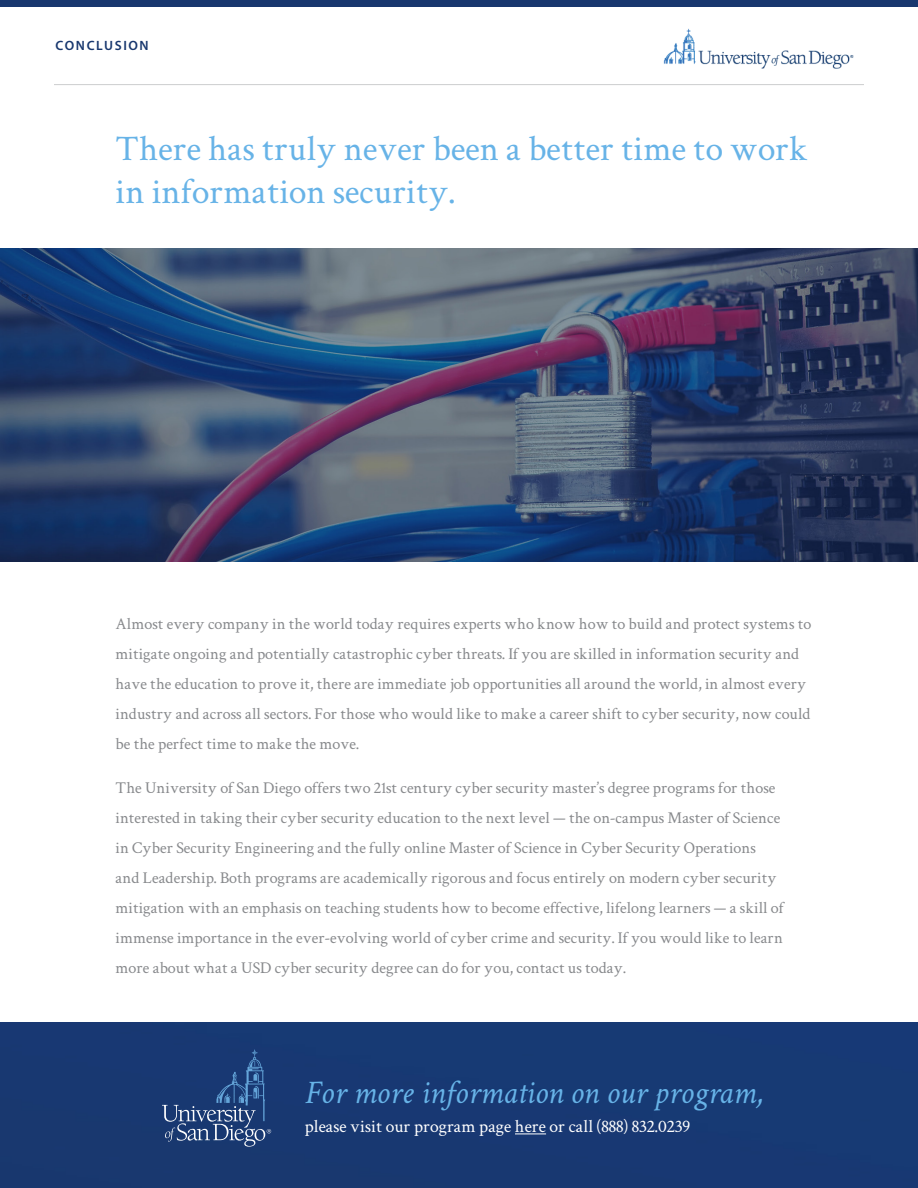
<style>
.page{position:relative;width:918px;height:1188px;background:#fff}
.page>*{position:absolute;margin:0;border:0;box-sizing:border-box;transform-origin:0 0}
.t1{font:36px/43.2px "Crimson Text";color:#67b3e7}
.t2{font:italic 33px "Crimson Text";color:#67b3e7}
.t3{font:18px "Crimson Text";color:#fff}
.t4{font:16.5px/30px "Crimson Text";color:#87898c}
.t5{font:600 13.5px "Myriad Pro";letter-spacing:.12em;color:#18376e}
</style>
<div class="page">
<div style="left:0;top:1023px;width:918px;height:165px;background:#183873"></div>
<div style="left:0;top:0;width:918px;height:7px;background:#18376e"></div>
<hr style="left:54px;top:84px;width:810px;height:1px;background:#87898c">
<svg style="left:162px;top:1050px;width:109px;height:97px;background:#2b4a80"></svg>
<hr style="left:515px;top:1134px;width:31px;height:1px;background:#fff">
<img style="left:0;top:248px;width:918px;height:314px">
<img style="left:663px;top:28px;width:191px;height:41px">
<p class="t5" style="left:56px;top:37px;width:95px">CONCLUSION</p>
<p class="t1" style="left:116px;top:127px;width:694px">There has truly never been a better time to work in information security.</p>
<p class="t4" style="left:116px;top:609px;width:697px">Almost every company in the world today requires experts who know how to build and protect systems to mitigate ongoing and potentially catastrophic cyber threats. If you are skilled in information security and have the education to prove it, there are immediate job opportunities all around the world, in almost every industry and across all sectors. For those who would like to make a career shift to cyber security, now could be the perfect time to make the move.</p>
<p class="t4" style="left:116px;top:773px;width:670px">The University of San Diego offers two 21st century cyber security master’s degree programs for those interested in taking their cyber security education to the next level — the on-campus Master of Science in Cyber Security Engineering and the fully online Master of Science in Cyber Security Operations and Leadership. Both programs are academically rigorous and focus entirely on modern cyber security mitigation with an emphasis on teaching students how to become effective, lifelong learners — a skill of immense importance in the ever-evolving world of cyber crime and security. If you would like to learn more about what a USD cyber security degree can do for you, contact us today.</p>
<p class="t2" style="left:305px;top:1074px;width:460px">For more information on our program,</p>
<p class="t3" style="left:305px;top:1116px;width:387px">please visit our program page here or call (888) 832.0239</p>
</div>
